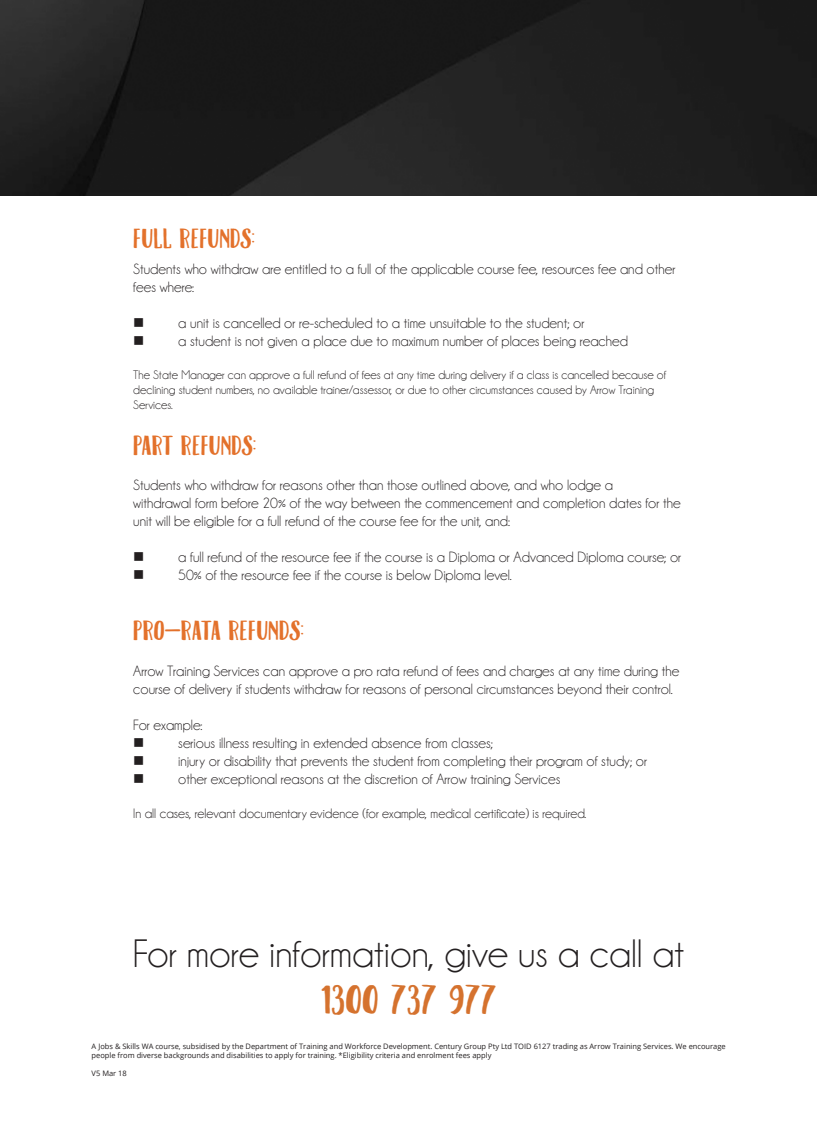
<style>
.page{position:relative;width:817px;height:1125px;background:#fff}
.page>*{position:absolute;margin:0;border:0;box-sizing:border-box;transform-origin:0 0}
.t1{font:40px "Champagne&Limousines";color:#231f20}
.t2{font:40px "Caferus Normal";color:#d5722e}
.t3{font:25px "Caferus Normal";letter-spacing:.01em;color:#e3712b}
.t4{font:15px/18px "Champagne&Limousines";color:#231f20}
.t5{font:13.75px "Champagne&Limousines";color:#231f20}
.t6{font:12.5px/15px "Champagne&Limousines";color:#231f20}
.t7{font:7.5px/9px "Open Sans";color:#231f20}
</style>
<div class="page">
<img style="left:0;top:0;width:817px;height:195px">
<p class="t3" style="left:133px;top:222px;width:123px">FULL REFUNDS:</p>
<p class="t4" style="left:133px;top:260px;width:543px">Students who withdraw are entitled to a full of the applicable course fee, resources fee and other fees where:</p>
<p class="t4" style="left:178px;top:314px;width:407px">a unit is cancelled or re-scheduled to a time unsuitable to the student; or</p>
<p class="t4" style="left:178px;top:332px;width:451px">a student is not given a place due to maximum number of places being reached</p>
<p class="t6" style="left:133px;top:367px;width:534px">The State Manager can approve a full refund of fees at any time during delivery if a class is cancelled because of declining student numbers, no available trainer/assessor, or due to other circumstances caused by Arrow Training<br>Services.</p>
<p class="t3" style="left:133px;top:429px;width:124px">PART REFUNDS:</p>
<p class="t4" style="left:133px;top:476px;width:481px">Students who withdraw for reasons other than those outlined above, and who lodge a</p>
<p class="t4" style="left:133px;top:494px;width:549px">withdrawal form before 20% of the way between the commencement and completion dates for the unit will be eligible for a full refund of the course fee for the unit, and:</p>
<p class="t4" style="left:178px;top:548px;width:504px">a full refund of the resource fee if the course is a Diploma or Advanced Diploma course; or</p>
<p class="t4" style="left:178px;top:566px;width:335px">50% of the resource fee if the course is below Diploma level.</p>
<p class="t3" style="left:133px;top:614px;width:172px">PRO-RATA REFUNDS:</p>
<p class="t4" style="left:133px;top:662px;width:547px">Arrow Training Services can approve a pro rata refund of fees and charges at any time during the course of delivery if students withdraw for reasons of personal circumstances beyond their control.</p>
<p class="t4" style="left:133px;top:716px;width:71px">For example:</p>
<p class="t4" style="left:178px;top:734px;width:316px">serious illness resulting in extended absence from classes;</p>
<p class="t4" style="left:178px;top:752px;width:470px">injury or disability that prevents the student from completing their program of study; or</p>
<p class="t4" style="left:178px;top:770px;width:383px">other exceptional reasons at the discretion of Arrow training Services</p>
<p class="t5" style="left:133px;top:806px;width:454px">In all cases, relevant documentary evidence (for example, medical certificate) is required.</p>
<p class="t1" style="left:133px;top:933px;width:553px">For more information, give us a call at</p>
<p class="t2" style="left:320px;top:974px;width:178px">1300 737 977</p>
<p class="t7" style="left:92px;top:1042px;width:635px">A Jobs &amp; Skills WA course, subsidised by the Department of Training and Workforce Development. Century Group Pty Ltd TOID 6127 trading as Arrow Training Services. We encourage people from diverse backgrounds and disabilities to apply for training. *Eligibility criteria and enrolment fees apply</p>
<p class="t7" style="left:92px;top:1069px;width:37px">V5 Mar 18</p>
</div>
